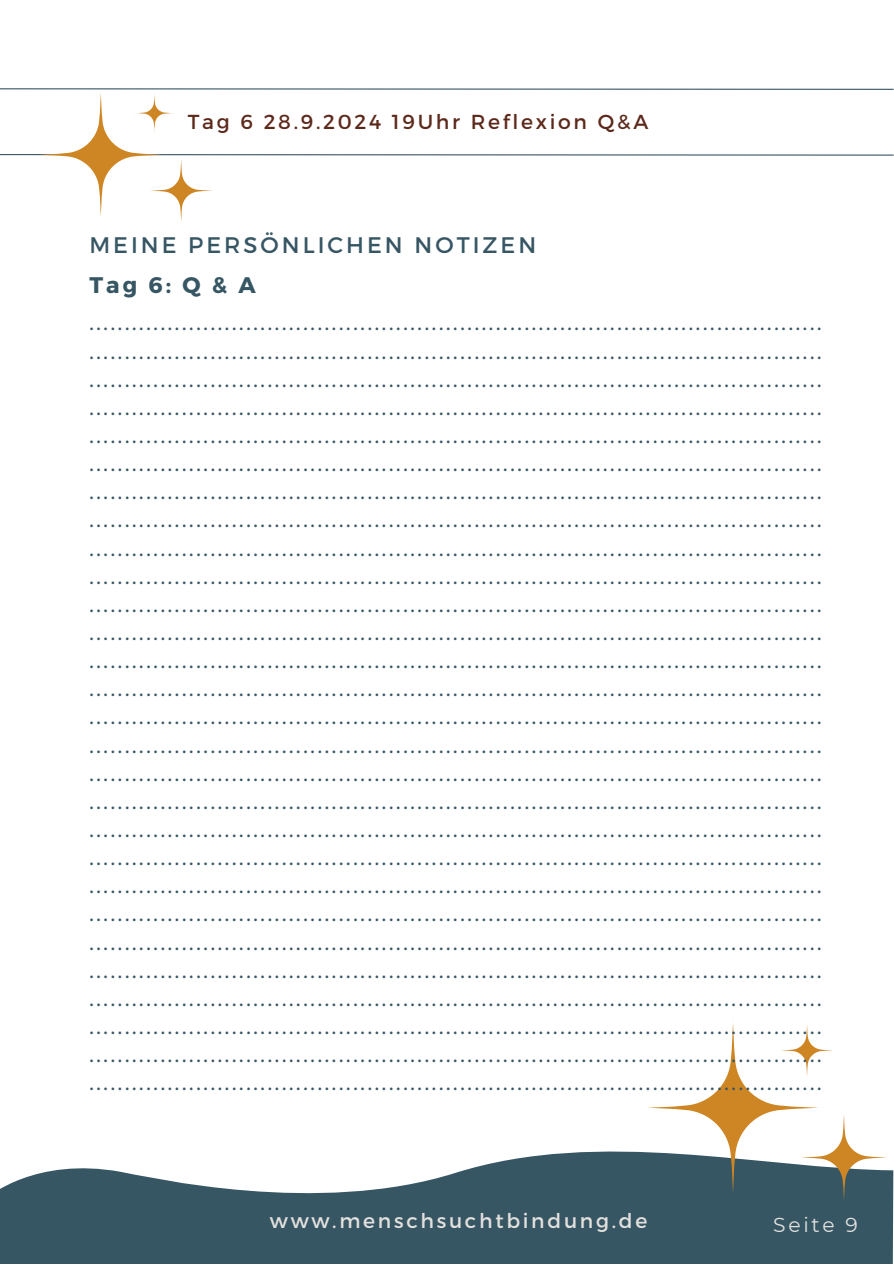
<style>
.page{position:relative;width:894px;height:1264px;background:#fff}
.page>*{position:absolute;margin:0;border:0;box-sizing:border-box;transform-origin:0 0}
.t1{font:22.5px "Montserrat";letter-spacing:.135em;color:#375664}
.t2{font:700 22.5px "Montserrat";color:#375664}
.t3{font:20.25px/28.2px "Montserrat";color:#375664;text-align:justify}
.t4{font:20.25px "Montserrat";letter-spacing:.135em;color:#e3e1de}
.t5{font:20.25px "Montserrat";letter-spacing:.135em;color:#5c291b}
</style>
<div class="page">
<svg style="left:0;top:88px;width:893px;height:133px"></svg>
<svg style="left:0;top:1151px;width:893px;height:112px;fill:#375664"></svg>
<svg style="left:634px;top:1023px;width:259px;height:184px"></svg>
<p class="t5" style="left:188px;top:109px;width:462px">Tag 6 28.9.2024 19Uhr Reflexion Q&amp;A</p>
<h1 class="t1" style="left:89px;top:230px;width:448px">MEINE PERSÖNLICHEN NOTIZEN</h1>
<h2 class="t2" style="left:89px;top:270px;width:168px">Tag6:Q&amp;A</h2>
<p class="t3" style="left:89px;top:308px;width:733px">....................................................................................................... ....................................................................................................... ....................................................................................................... ....................................................................................................... ....................................................................................................... ....................................................................................................... ....................................................................................................... ....................................................................................................... ....................................................................................................... ....................................................................................................... ....................................................................................................... ....................................................................................................... ....................................................................................................... ....................................................................................................... ....................................................................................................... ....................................................................................................... ....................................................................................................... ....................................................................................................... ....................................................................................................... ....................................................................................................... ....................................................................................................... ....................................................................................................... ....................................................................................................... ....................................................................................................... ....................................................................................................... ....................................................................................................... ....................................................................................................... .......................................................................................................</p>
<p class="t4" style="left:270px;top:1207px;width:379px">www.menschsuchtbindung.de</p>
<p class="t4" style="left:773px;top:1211px;width:86px">Seite 9</p>
</div>
